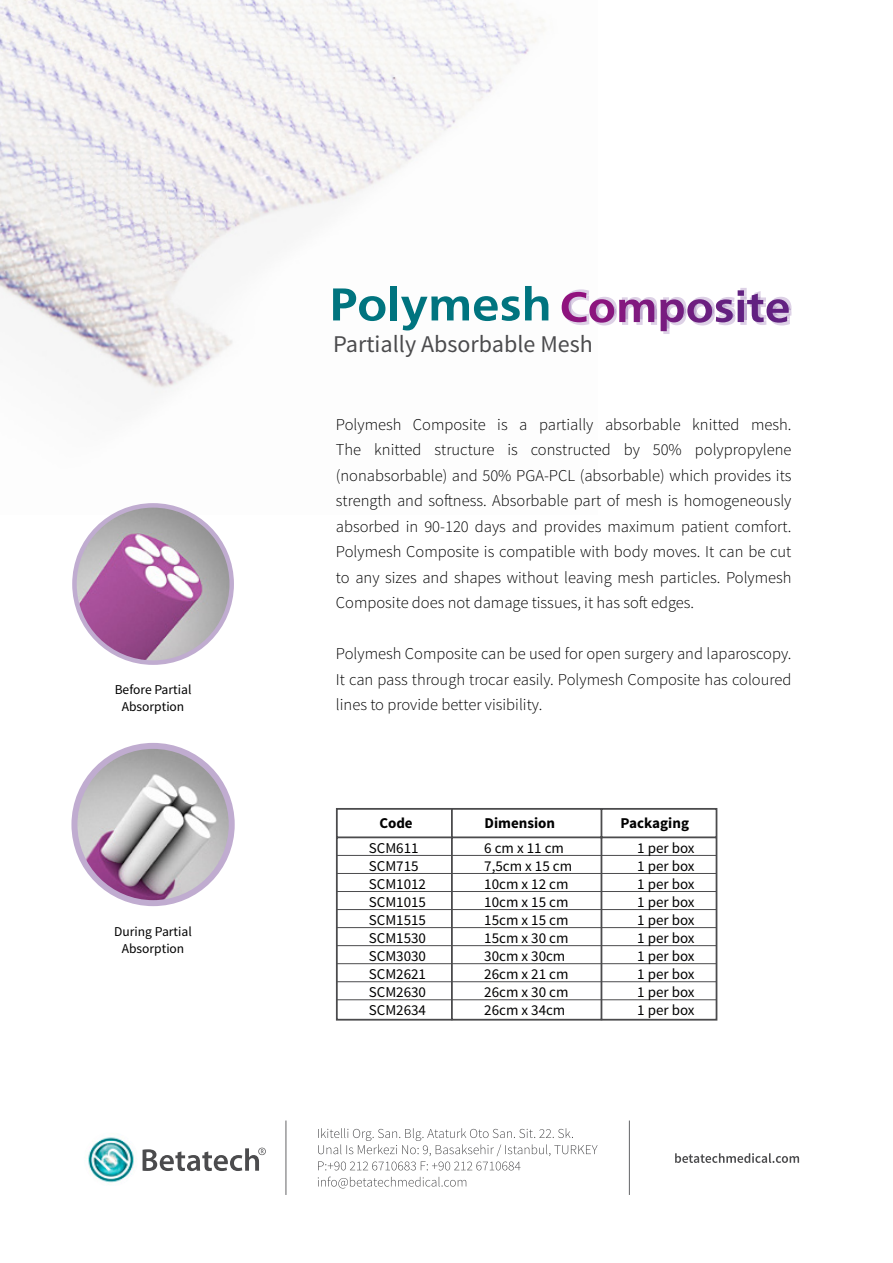
<style>
.page{position:relative;width:893px;height:1263px;background:#fff}
.page>*{position:absolute;margin:0;border:0;box-sizing:border-box;transform-origin:0 0}
.t1{font:24px "Source Sans Pro";color:#4b4b4d}
.t2{font:300 16.5px/25.5px "Source Sans Pro";color:#000;text-align:justify}
.t3{font:15px "Source Sans Pro";color:#000}
.t4{font:700 15px "Source Sans Pro";color:#000}
.t5{font:13.5px/16.2px "Source Sans Pro";color:#000;text-align:center}
</style>
<div class="page">
<img style="left:0;top:0;width:562px;height:514px">
<svg style="left:318px;top:1177px;width:148px;height:11px"></svg>
<svg style="left:318px;top:1128px;width:280px;height:42px"></svg>
<svg style="left:675px;top:1153px;width:124px;height:10px"></svg>
<hr style="left:629px;top:1120px;width:1px;height:75px;background:#646567">
<hr style="left:286px;top:1120px;width:1px;height:75px;background:#646567">
<svg style="left:143px;top:1148px;width:123px;height:23px"></svg>
<img style="left:84px;top:1132px;width:54px;height:54px;border-radius:27px">
<svg style="left:562px;top:288px;width:229px;height:46px"></svg>
<svg style="left:333px;top:288px;width:52px;height:33px"></svg>
<div style="left:391px;top:286px;width:6px;height:34px;background:#00747f"></div>
<svg style="left:401px;top:286px;width:147px;height:44px"></svg>
<img style="left:74px;top:505px;width:158px;height:158px;border-radius:79px">
<div style="left:72px;top:503px;width:162px;height:162px;border:4px solid #c0acd0;border-radius:50%"></div>
<img style="left:74px;top:746px;width:158px;height:157px;border-radius:79px">
<div style="left:71px;top:743px;width:164px;height:163px;border:6px solid #c0acd0;border-radius:50%"></div>
<svg style="left:335px;top:808px;width:383px;height:213px"></svg>
<hr style="left:337px;top:855px;width:379px;height:1px;background:#4b4b4d">
<hr style="left:337px;top:873px;width:379px;height:1px;background:#4b4b4d">
<hr style="left:337px;top:891px;width:379px;height:1px;background:#4b4b4d">
<hr style="left:337px;top:909px;width:379px;height:1px;background:#4b4b4d">
<hr style="left:337px;top:927px;width:379px;height:1px;background:#4b4b4d">
<hr style="left:337px;top:981px;width:379px;height:1px;background:#4b4b4d">
<hr style="left:337px;top:963px;width:379px;height:1px;background:#4b4b4d">
<hr style="left:337px;top:945px;width:379px;height:1px;background:#4b4b4d">
<hr style="left:337px;top:999px;width:379px;height:1px;background:#4b4b4d">
<p class="t5" style="left:115px;top:682px;width:78px">Before Partial<br>Absorption</p>
<p class="t5" style="left:114px;top:924px;width:79px">During Partial<br>Absorption</p>
<h1 class="t1" style="left:333px;top:329px;width:261px">Partially Absorbable Mesh</h1>
<p class="t2" style="left:336px;top:412px;width:457px">Polymesh Composite is a partially absorbable knitted mesh.<br>The knitted structure is constructed by 50% polypropylene (nonabsorbable) and 50% PGA-PCL (absorbable) which provides its strength and softness. Absorbable part of mesh is homogeneously absorbed in 90-120 days and provides maximum patient comfort.<br>Polymesh Composite is compatible with body moves. It can be cut to any sizes and shapes without leaving mesh particles. Polymesh Composite does not damage tissues, it has soft edges.</p>
<p class="t2" style="left:336px;top:641px;width:457px">Polymesh Composite can be used for open surgery and laparoscopy.<br>It can pass through trocar easily. Polymesh Composite has coloured lines to provide better visibility.</p>
<p class="t4" style="left:379px;top:814px;width:35px">Code</p>
<p class="t4" style="left:484px;top:814px;width:72px">Dimension</p>
<p class="t4" style="left:621px;top:814px;width:70px">Packaging</p>
<p class="t3" style="left:369px;top:839px;width:51px">SCM611</p>
<p class="t3" style="left:484px;top:839px;width:81px">6 cm x 11 cm</p>
<p class="t3" style="left:637px;top:839px;width:59px">1 per box</p>
<p class="t3" style="left:369px;top:857px;width:51px">SCM715</p>
<p class="t3" style="left:484px;top:857px;width:89px">7,5cm x 15 cm</p>
<p class="t3" style="left:637px;top:857px;width:59px">1 per box</p>
<p class="t3" style="left:369px;top:875px;width:59px">SCM1012</p>
<p class="t3" style="left:484px;top:875px;width:86px">10cm x 12 cm</p>
<p class="t3" style="left:637px;top:875px;width:59px">1 per box</p>
<p class="t3" style="left:369px;top:893px;width:59px">SCM1015</p>
<p class="t3" style="left:484px;top:893px;width:86px">10cm x 15 cm</p>
<p class="t3" style="left:637px;top:893px;width:59px">1 per box</p>
<p class="t3" style="left:369px;top:911px;width:59px">SCM1515</p>
<p class="t3" style="left:484px;top:911px;width:86px">15cm x 15 cm</p>
<p class="t3" style="left:637px;top:911px;width:59px">1 per box</p>
<p class="t3" style="left:369px;top:929px;width:59px">SCM1530</p>
<p class="t3" style="left:484px;top:929px;width:86px">15cm x 30 cm</p>
<p class="t3" style="left:637px;top:929px;width:59px">1 per box</p>
<p class="t3" style="left:369px;top:947px;width:59px">SCM3030</p>
<p class="t3" style="left:484px;top:947px;width:83px">30cm x 30cm</p>
<p class="t3" style="left:637px;top:947px;width:59px">1 per box</p>
<p class="t3" style="left:369px;top:965px;width:59px">SCM2621</p>
<p class="t3" style="left:484px;top:965px;width:86px">26cm x 21 cm</p>
<p class="t3" style="left:637px;top:965px;width:59px">1 per box</p>
<p class="t3" style="left:369px;top:983px;width:59px">SCM2630</p>
<p class="t3" style="left:484px;top:983px;width:86px">26cm x 30 cm</p>
<p class="t3" style="left:637px;top:983px;width:59px">1 per box</p>
<p class="t3" style="left:369px;top:1001px;width:59px">SCM2634</p>
<p class="t3" style="left:484px;top:1001px;width:83px">26cm x 34cm</p>
<p class="t3" style="left:637px;top:1001px;width:59px">1 per box</p>
</div>
